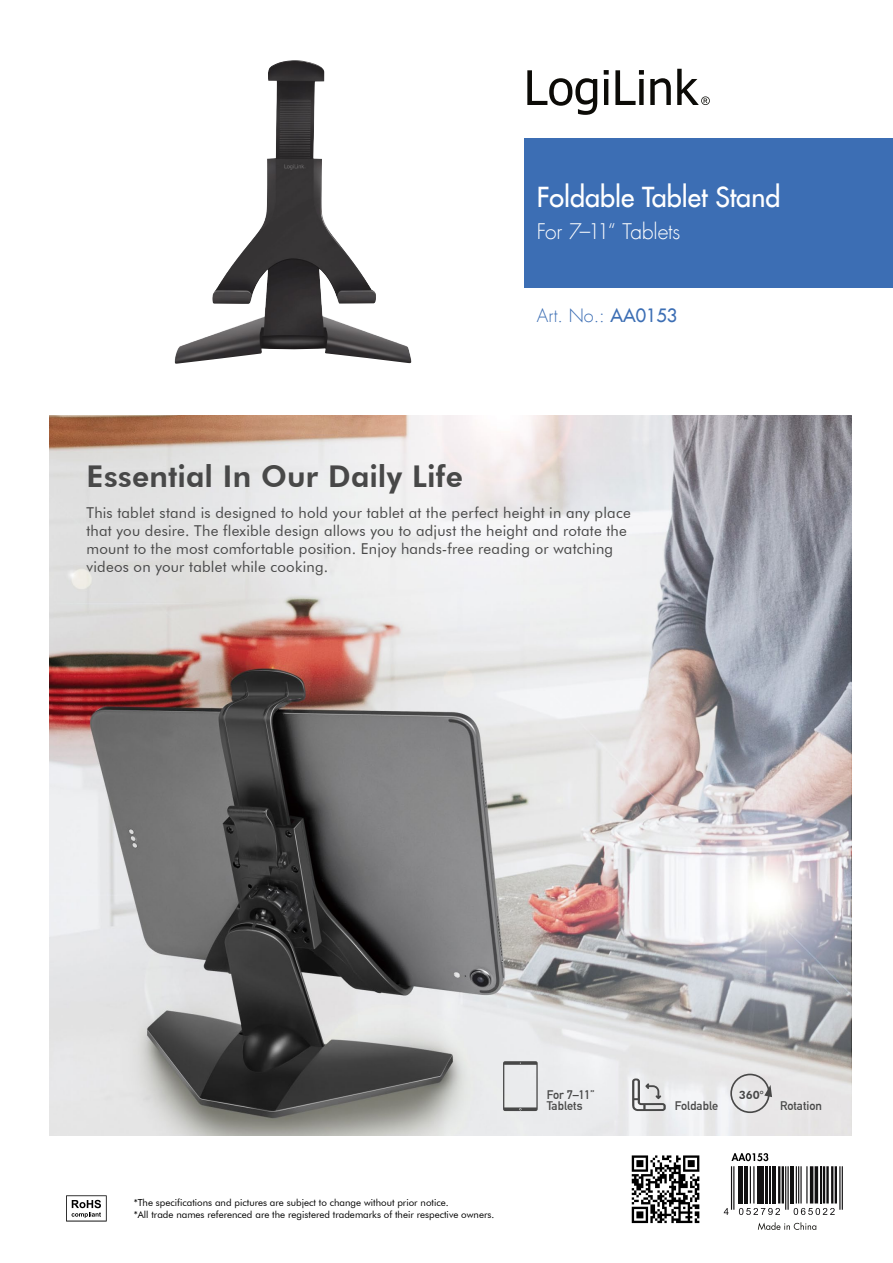
<style>
.page{position:relative;width:893px;height:1263px;background:#fff}
.page>*{position:absolute;margin:0;border:0;box-sizing:border-box;transform-origin:0 0}
.t1{font:800 30px "Futura BT";letter-spacing:.005em;color:#484848}
.t2{font:27px "Futura LT";color:#fff}
.t3{font:300 21px "Futura LT";letter-spacing:-.01em;color:#fff}
.t4{font:300 18px "Futura LT";color:#3c6eb4}
.t5{font:15px/18px "Futura BT";letter-spacing:.015em;color:#484848}
.t6{font:700 12.15px/11.4px "DIN Alternate";color:#484848}
.t7{font:800 11.4px "Futura BT";color:#484848}
.t8{font:9.75px/11.7px "Futura BT";color:#000}
.s1{font-weight:400}
</style>
<div class="page">
<svg style="left:66px;top:1195px;width:41px;height:26px"></svg>
<div style="left:524px;top:138px;width:369px;height:150px;background:#3c6eb4"></div>
<svg style="left:527px;top:69px;width:183px;height:46px"></svg>
<img style="left:175px;top:60px;width:236px;height:304px">
<img style="left:50px;top:415px;width:801px;height:720px">
<svg style="left:758px;top:1222px;width:58px;height:8px"></svg>
<svg style="left:632px;top:1155px;width:67px;height:68px"></svg>
<svg style="left:731px;top:1153px;width:37px;height:8px"></svg>
<svg style="left:724px;top:1208px;width:5px;height:7px"></svg>
<svg style="left:739px;top:1208px;width:41px;height:7px"></svg>
<svg style="left:794px;top:1208px;width:41px;height:7px"></svg>
<hr style="left:733px;top:1166px;width:1px;height:44px;background:#111011">
<hr style="left:731px;top:1166px;width:1px;height:44px;background:#111011">
<hr style="left:738px;top:1166px;width:2px;height:37px;background:#111011">
<hr style="left:741px;top:1166px;width:2px;height:37px;background:#111011">
<hr style="left:744px;top:1166px;width:3px;height:37px;background:#111011">
<hr style="left:753px;top:1166px;width:1px;height:37px;background:#111011">
<hr style="left:750px;top:1166px;width:1px;height:37px;background:#111011">
<hr style="left:757px;top:1166px;width:2px;height:37px;background:#111011">
<hr style="left:760px;top:1166px;width:4px;height:37px;background:#111011">
<hr style="left:765px;top:1166px;width:2px;height:37px;background:#111011">
<hr style="left:770px;top:1166px;width:1px;height:37px;background:#111011">
<hr style="left:772px;top:1166px;width:4px;height:37px;background:#111011">
<hr style="left:782px;top:1166px;width:2px;height:37px;background:#111011">
<hr style="left:778px;top:1166px;width:2px;height:37px;background:#111011">
<hr style="left:787px;top:1166px;width:2px;height:44px;background:#111011">
<hr style="left:785px;top:1166px;width:1px;height:44px;background:#111011">
<hr style="left:790px;top:1166px;width:3px;height:37px;background:#111011">
<hr style="left:806px;top:1166px;width:1px;height:37px;background:#111011">
<hr style="left:800px;top:1166px;width:2px;height:37px;background:#111011">
<hr style="left:798px;top:1166px;width:1px;height:37px;background:#111011">
<hr style="left:796px;top:1166px;width:1px;height:37px;background:#111011">
<hr style="left:815px;top:1166px;width:3px;height:37px;background:#111011">
<hr style="left:810px;top:1166px;width:3px;height:37px;background:#111011">
<hr style="left:820px;top:1166px;width:2px;height:37px;background:#111011">
<hr style="left:835px;top:1166px;width:2px;height:37px;background:#111011">
<hr style="left:831px;top:1166px;width:2px;height:37px;background:#111011">
<hr style="left:826px;top:1166px;width:3px;height:37px;background:#111011">
<hr style="left:823px;top:1166px;width:2px;height:37px;background:#111011">
<hr style="left:842px;top:1166px;width:1px;height:44px;background:#111011">
<hr style="left:839px;top:1166px;width:1px;height:44px;background:#111011">
<svg style="left:503px;top:1061px;width:35px;height:50px;background:#c9cacb"></svg>
<svg style="left:632px;top:1078px;width:34px;height:33px"></svg>
<svg style="left:730px;top:1074px;width:42px;height:39px;background:#d2d1d2"></svg>
<h2 class="t2" style="left:537px;top:180px;width:245px">Foldable Tablet Stand</h2>
<h3 class="t3" style="left:537px;top:219px;width:145px">For 7–11“ Tablets</h3>
<p class="t4" style="left:537px;top:305px;width:142px">Art. No.: <span class="s1">AA0153</span></p>
<h1 class="t1" style="left:86px;top:458px;width:378px">Essential In Our Daily Life</h1>
<p class="t5" style="left:86px;top:504px;width:546px">This tablet stand is designed to hold your tablet at the perfect height in any place that you desire. The flexible design allows you to adjust the height and rotate the mount to the most comfortable position. Enjoy hands-free reading or watching videos on your tablet while cooking.</p>
<p class="t8" style="left:134px;top:1196px;width:362px">*The specifications and pictures are subject to change without prior notice.<br>*All trade names referenced are the registered trademarks of their respective owners.</p>
<p class="t6" style="left:547px;top:1088px;width:49px">For 7–11”<br>Tablets</p>
<p class="t6" style="left:675px;top:1099px;width:45px">Foldable</p>
<p class="t6" style="left:780px;top:1099px;width:43px">Rotation</p>
<p class="t7" style="left:739px;top:1087px;width:26px">360°</p>
</div>
